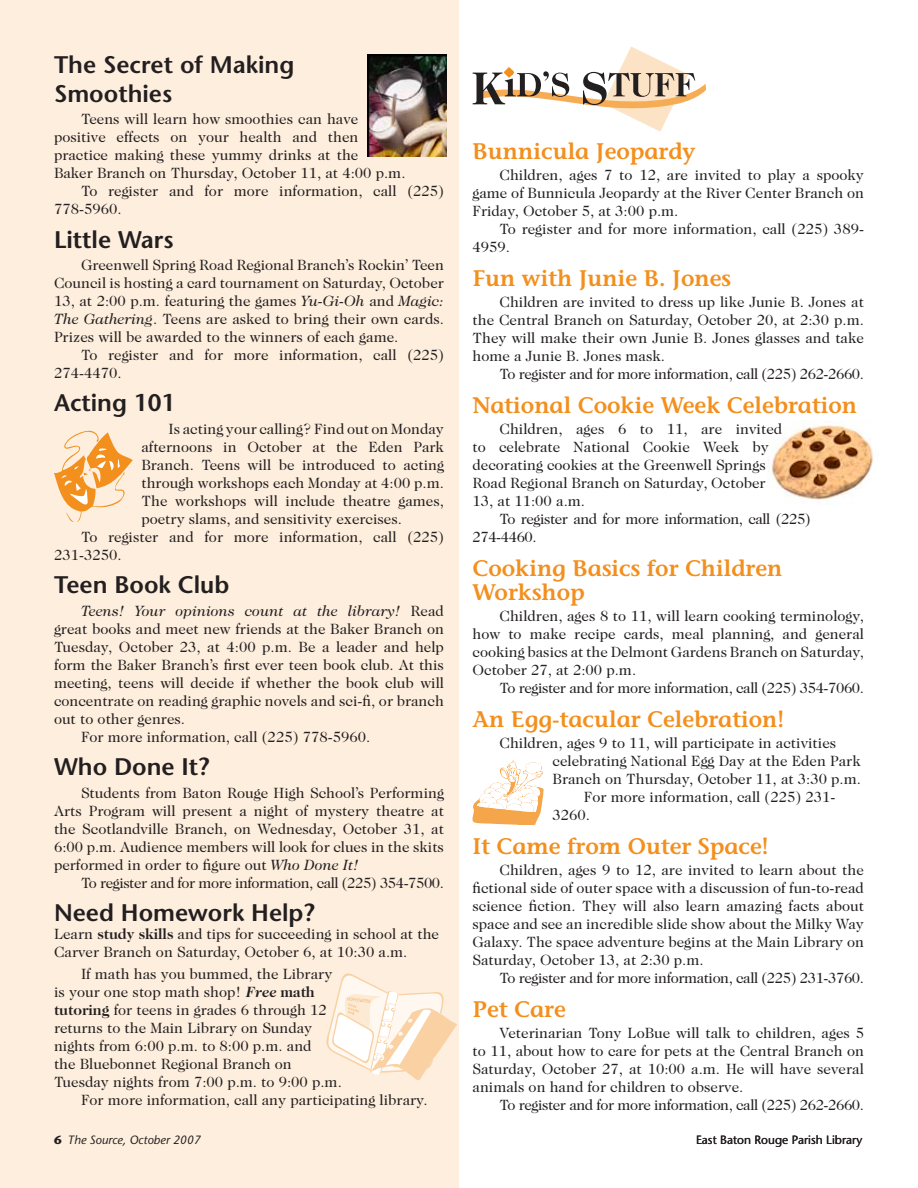
<style>
.page{position:relative;width:918px;height:1188px;background:#fff}
.page>*{position:absolute;margin:0;border:0;box-sizing:border-box;transform-origin:0 0}
.t1{font:600 24px/28.8px "Stone Sans";color:#231f20}
.t2{font:600 22.5px/24px "Stone Informal";color:#f38f1d}
.t3{font:15px/18px "Caslon Two Twenty Four";color:#231f20;text-align:justify}
.t4{font:15px/18px "Caslon Two Twenty Four";letter-spacing:-.03em;color:#231f20}
.t5{font:italic 15px "Caslon Two Twenty Four";color:#231f20}
.t6{font:12px "Stone Sans";color:#231f20}
.t7{font:italic 12px "Stone Sans";color:#231f20}
.s1{font-style:italic}
.s2{font-style:normal}
.s3{font-weight:700}
.s4{font-weight:700;font-style:italic}
</style>
<div class="page">
<img style="left:767px;top:420px;width:107px;height:81px">
<div style="left:0;top:0;width:459px;height:1188px;background:#fdeedd"></div>
<svg style="left:472px;top:46px;width:234px;height:86px"></svg>
<img style="left:368px;top:54px;width:79px;height:103px">
<svg style="left:54px;top:431px;width:78px;height:91px"></svg>
<svg style="left:472px;top:760px;width:72px;height:65px"></svg>
<svg style="left:326px;top:974px;width:131px;height:106px"></svg>
<h1 class="t1" style="left:54px;top:50px;width:242px">The Secret of Making<br>Smoothies</h1>
<p class="t3" style="left:81px;top:110px;width:279px">Teens will learn how smoothies can have</p>
<p class="t3" style="left:54px;top:128px;width:306px">positive effects on your health and then</p>
<p class="t3" style="left:54px;top:146px;width:306px">practice making these yummy drinks at the</p>
<p class="t3" style="left:54px;top:164px;width:353px">Baker Branch on Thursday, October 11, at 4:00 p.m.</p>
<p class="t3" style="left:81px;top:182px;width:365px">To register and for more information, call (225)</p>
<p class="t3" style="left:54px;top:200px;width:69px">778-5960.</p>
<h1 class="t1" style="left:54px;top:225px;width:121px">Little Wars</h1>
<p class="t3" style="left:54px;top:256px;width:392px;text-indent:27px">Greenwell Spring Road Regional Branch’s Rockin’ Teen Council is hosting a card tournament on Saturday, October 13, at 2:00 p.m. featuring the games <span class="s1">Yu-Gi-Oh</span> and <span class="s1">Magic:<br>The Gathering</span>. Teens are asked to bring their own cards.<br>Prizes will be awarded to the winners of each game.</p>
<p class="t3" style="left:54px;top:346px;width:392px;text-indent:27px">To register and for more information, call (225)<br>274-4470.</p>
<h1 class="t1" style="left:54px;top:388px;width:123px">Acting 101</h1>
<p class="t3" style="left:168px;top:420px;width:277px">Is acting your calling? Find out on Monday</p>
<p class="t3" style="left:141px;top:438px;width:304px">afternoons in October at the Eden Park</p>
<p class="t3" style="left:141px;top:456px;width:304px">Branch. Teens will be introduced to acting</p>
<p class="t3" style="left:141px;top:474px;width:304px">through workshops each Monday at 4:00 p.m.</p>
<p class="t3" style="left:141px;top:492px;width:304px">The workshops will include theatre games,</p>
<p class="t3" style="left:141px;top:510px;width:262px">poetry slams, and sensitivity exercises.</p>
<p class="t3" style="left:81px;top:528px;width:365px">To register and for more information, call (225)</p>
<p class="t3" style="left:54px;top:546px;width:69px">231-3250.</p>
<h1 class="t1" style="left:54px;top:570px;width:177px">Teen Book Club</h1>
<p class="t5" style="left:81px;top:602px;width:364px">Teens! Your opinions count at the library! <span class="s2">Read</span></p>
<p class="t3" style="left:54px;top:620px;width:391px">great books and meet new friends at the Baker Branch on</p>
<p class="t3" style="left:54px;top:638px;width:391px">Tuesday, October 23, at 4:00 p.m. Be a leader and help</p>
<p class="t3" style="left:54px;top:656px;width:392px">form the Baker Branch’s first ever teen book club. At this</p>
<p class="t3" style="left:54px;top:674px;width:392px">meeting, teens will decide if whether the book club will</p>
<p class="t3" style="left:54px;top:692px;width:391px">concentrate on reading graphic novels and sci-fi, or branch</p>
<p class="t3" style="left:54px;top:710px;width:133px">out to other genres.</p>
<p class="t3" style="left:81px;top:728px;width:291px">For more information, call (225) 778-5960.</p>
<h1 class="t1" style="left:54px;top:752px;width:157px">Who Done It?</h1>
<p class="t3" style="left:54px;top:783px;width:392px;text-indent:27px">Students from Baton Rouge High School’s Performing Arts Program will present a night of mystery theatre at the Scotlandville Branch, on Wednesday, October 31, at 6:00 p.m. Audience members will look for clues in the skits performed in order to figure out <span class="s1">Who Done It!</span></p>
<p class="t4" style="left:81px;top:873px;width:364px">To register and for more information, call (225) 354-7500.</p>
<h1 class="t1" style="left:54px;top:898px;width:262px">Need Homework Help?</h1>
<p class="t3" style="left:54px;top:925px;width:387px">Learn <span class="s3">study skills</span> and tips for succeeding in school at the<br>Carver Branch on Saturday, October 6, at 10:30 a.m.</p>
<p class="t3" style="left:81px;top:965px;width:253px">If math has you bummed, the Library</p>
<p class="t3" style="left:54px;top:983px;width:262px">is your one stop math shop! <span class="s4">Free</span> <span class="s3">math</span></p>
<p class="t3" style="left:54px;top:1001px;width:274px"><span class="s3">tutoring</span> for teens in grades 6 through 12</p>
<p class="t3" style="left:54px;top:1019px;width:260px">returns to the Main Library on Sunday</p>
<p class="t3" style="left:54px;top:1037px;width:259px">nights from 6:00 p.m. to 8:00 p.m. and</p>
<p class="t3" style="left:54px;top:1055px;width:239px">the Bluebonnet Regional Branch on</p>
<p class="t3" style="left:54px;top:1073px;width:289px">Tuesday nights from 7:00 p.m. to 9:00 p.m.</p>
<p class="t3" style="left:81px;top:1091px;width:348px">For more information, call any participating library.</p>
<h2 class="t2" style="left:472px;top:139px;width:224px">Bunnicula Jeopardy</h2>
<p class="t3" style="left:472px;top:166px;width:393px;text-indent:27px">Children, ages 7 to 12, are invited to play a spooky game of Bunnicula Jeopardy at the River Center Branch on Friday, October 5, at 3:00 p.m.</p>
<p class="t3" style="left:472px;top:220px;width:393px;text-indent:27px">To register and for more information, call (225) 389-<br>4959.</p>
<h2 class="t2" style="left:472px;top:266px;width:260px">Fun with Junie B. Jones</h2>
<p class="t3" style="left:472px;top:293px;width:393px;text-indent:27px">Children are invited to dress up like Junie B. Jones at the Central Branch on Saturday, October 20, at 2:30 p.m.<br>They will make their own Junie B. Jones glasses and take home a Junie B. Jones mask.</p>
<p class="t4" style="left:500px;top:365px;width:366px">To register and for more information, call (225) 262-2660.</p>
<h2 class="t2" style="left:472px;top:393px;width:386px">National Cookie Week Celebration</h2>
<p class="t3" style="left:472px;top:420px;width:311px;text-align:left;text-indent:27px">Children, ages 6 to 11, are invited to celebrate National Cookie Week by decorating cookies at the Greenwell Springs Road Regional Branch on Saturday, October 13, at 11:00 a.m.</p>
<p class="t4" style="left:472px;top:510px;width:340px;text-indent:27px">To register and for more information, call (225)<br>274-4460.</p>
<h2 class="t2" style="left:472px;top:556px;width:312px">Cooking Basics for Children<br>Workshop</h2>
<p class="t3" style="left:472px;top:607px;width:393px;text-indent:27px">Children, ages 8 to 11, will learn cooking terminology, how to make recipe cards, meal planning, and general cooking basics at the Delmont Gardens Branch on Saturday, October 27, at 2:00 p.m.</p>
<p class="t4" style="left:500px;top:679px;width:366px">To register and for more information, call (225) 354-7060.</p>
<h2 class="t2" style="left:472px;top:707px;width:314px">An Egg-tacular Celebration!</h2>
<p class="t3" style="left:500px;top:734px;width:338px">Children, ages 9 to 11, will participate in activities</p>
<p class="t3" style="left:553px;top:752px;width:310px">celebrating National Egg Day at the Eden Park</p>
<p class="t3" style="left:553px;top:770px;width:310px">Branch on Thursday, October 11, at 3:30 p.m.</p>
<p class="t3" style="left:584px;top:788px;width:253px">For more information, call (225) 231-</p>
<p class="t3" style="left:553px;top:806px;width:39px">3260.</p>
<h2 class="t2" style="left:472px;top:834px;width:298px">It Came from Outer Space!</h2>
<p class="t3" style="left:472px;top:861px;width:393px;text-indent:27px">Children, ages 9 to 12, are invited to learn about the fictional side of outer space with a discussion of fun-to-read science fiction. They will also learn amazing facts about space and see an incredible slide show about the Milky Way Galaxy. The space adventure begins at the Main Library on Saturday, October 13, at 2:30 p.m.</p>
<p class="t4" style="left:500px;top:969px;width:366px">To register and for more information, call (225) 231-3760.</p>
<h2 class="t2" style="left:472px;top:997px;width:95px">Pet Care</h2>
<p class="t3" style="left:472px;top:1024px;width:393px;text-indent:27px">Veterinarian Tony LoBue will talk to children, ages 5 to 11, about how to care for pets at the Central Branch on Saturday, October 27, at 10:00 a.m. He will have several animals on hand for children to observe.</p>
<p class="t4" style="left:500px;top:1096px;width:366px">To register and for more information, call (225) 262-2660.</p>
<p class="t7" style="left:68px;top:1132px;width:135px">The Source, October 2007</p>
<p class="t6" style="left:696px;top:1132px;width:168px">East Baton Rouge Parish Library</p>
</div>
